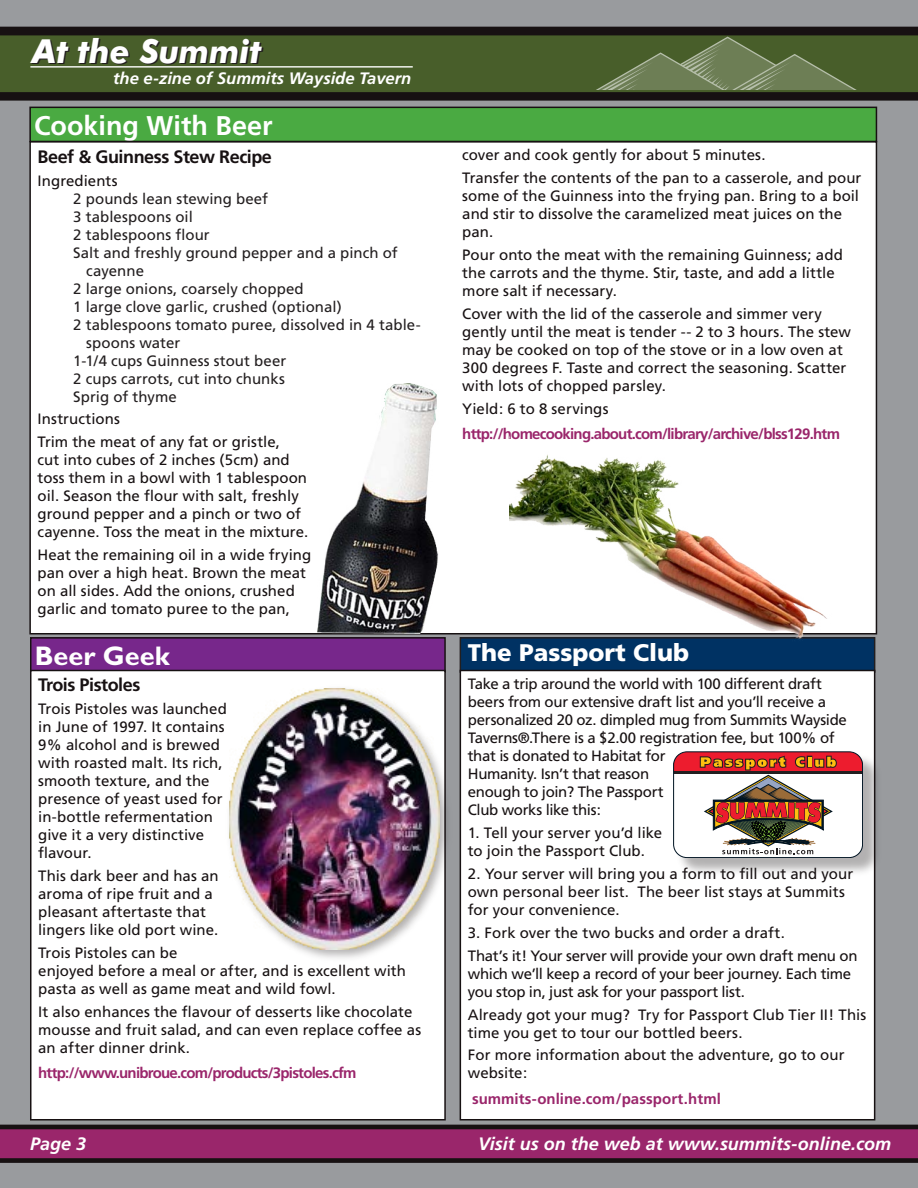
<style>
.page{position:relative;width:918px;height:1188px;background:#999b9e}
.page>*{position:absolute;margin:0;border:0;box-sizing:border-box;transform-origin:0 0}
.t1{font:italic 700 33.15px "Futura BT";color:#fff}
.News_Box_Titles{font:700 27px "Frutiger";color:#fff}
.News_Box_Titles-2{font:700 27px "Gill Sans";color:#fff}
.News_Box_Titles-3{font:900 24px "Frutiger";color:#fff}
.Footer_Type{font:italic 700 18px "Frutiger";color:#fff}
.Heads_in_Shorts{font:700 18px "Frutiger";letter-spacing:-.025em;color:#171112}
.t2{font:italic 700 16.5px "Frutiger";color:#fff}
.Feature{font:15px/18px "Frutiger";color:#171112}
.Feature-2{font:15px/18px "Frutiger";letter-spacing:-.02em;color:#171112}
.feature_-_recipe_-_ingred_list{font:15px/18px "Frutiger";letter-spacing:.005em;color:#231f20}
.urls{font:700 15px "Frutiger";letter-spacing:-.05em;color:#9a266b}
.Body_copy{font:700 15px "Frutiger";letter-spacing:.005em;color:#9a266b}
</style>
<div class="page">
<svg style="left:0;top:1125px;width:918px;height:38px;background:#7b2156"></svg>
<svg style="left:0;top:27px;width:918px;height:74px;background:#1a1415"></svg>
<svg style="left:0;top:34px;width:918px;height:60px;background:#435728"></svg>
<hr style="left:30px;top:66px;width:383px;height:2px;background:#fff">
<svg style="left:567px;top:36px;width:324px;height:54px;background:#5b6e40"></svg>
<div style="left:460px;top:638px;width:415px;height:34px;background:#003263"></div>
<div style="left:460px;top:637px;width:415px;height:36px;border:2px solid #231f20"></div>
<div style="left:460px;top:670px;width:415px;height:450px;background:#fff"></div>
<div style="left:460px;top:670px;width:415px;height:450px;border:2px solid #171112"></div>
<div style="left:674px;top:752px;width:209px;height:126px;background:#231f20;opacity:.35"></div>
<div style="left:674px;top:752px;width:189px;height:106px;background:#fff;border-radius:13px"></div>
<div style="left:674px;top:760px;width:189px;height:14px;background:#231f20"></div>
<div style="left:674px;top:752px;width:189px;height:19px;background:#ed1c2e"></div>
<svg style="left:700px;top:756px;width:137px;height:98px"></svg>
<div style="left:673px;top:752px;width:190px;height:106px;border:1px solid #001423;border-radius:13px"></div>
<div style="left:31px;top:638px;width:414px;height:34px;background:#77278b"></div>
<div style="left:30px;top:637px;width:416px;height:36px;border:2px solid #171112"></div>
<div style="left:30px;top:142px;width:846px;height:492px;background:#fff"></div>
<div style="left:30px;top:107px;width:846px;height:34px;background:#4aaa42"></div>
<div style="left:29px;top:107px;width:848px;height:35px;border:2px solid #171112"></div>
<div style="left:31px;top:670px;width:414px;height:450px;background:#fff"></div>
<div style="left:30px;top:670px;width:416px;height:450px;border:2px solid #171112"></div>
<div style="left:224px;top:683px;width:230px;height:280px;background:#231f20;opacity:.35"></div>
<img style="left:229px;top:688px;width:210px;height:261px">
<img style="left:318px;top:384px;width:120px;height:249px">
<img style="left:510px;top:454px;width:324px;height:219px">
<p class="t1" style="left:32px;top:31px;width:231px">At the Summit</p>
<p class="t2" style="left:113px;top:68px;width:300px">the e-zine of Summits Wayside Tavern</p>
<p class="News_Box_Titles" style="left:34px;top:109px;width:240px">Cooking With Beer</p>
<p class="Heads_in_Shorts" style="left:38px;top:146px;width:236px">Beef &amp; Guinness Stew Recipe</p>
<p class="Feature" style="left:38px;top:171px;width:81px">Ingredients</p>
<p class="feature_-_recipe_-_ingred_list" style="left:73px;top:189px;width:196px">2 pounds lean stewing beef</p>
<p class="feature_-_recipe_-_ingred_list" style="left:73px;top:207px;width:121px">3 tablespoons oil</p>
<p class="feature_-_recipe_-_ingred_list" style="left:73px;top:225px;width:138px">2 tablespoons flour</p>
<p class="feature_-_recipe_-_ingred_list" style="left:86px;top:243px;width:313px;text-indent:-13px">Salt and freshly ground pepper and a pinch of cayenne</p>
<p class="feature_-_recipe_-_ingred_list" style="left:73px;top:279px;width:232px">2 large onions, coarsely chopped</p>
<p class="feature_-_recipe_-_ingred_list" style="left:73px;top:297px;width:270px">1 large clove garlic, crushed (optional)</p>
<p class="feature_-_recipe_-_ingred_list" style="left:86px;top:315px;width:336px;text-indent:-13px">2 tablespoons tomato puree, dissolved in 4 table&shy;spoons water</p>
<p class="feature_-_recipe_-_ingred_list" style="left:73px;top:351px;width:215px">1-1/4 cups Guinness stout beer</p>
<p class="feature_-_recipe_-_ingred_list" style="left:73px;top:369px;width:213px">2 cups carrots, cut into chunks</p>
<p class="feature_-_recipe_-_ingred_list" style="left:73px;top:387px;width:105px">Sprig of thyme</p>
<p class="Feature" style="left:38px;top:410px;width:84px">Instructions</p>
<p class="Feature" style="left:38px;top:433px;width:272px">Trim the meat of any fat or gristle,<br>cut into cubes of 2 inches (5cm) and toss them in a bowl with 1 tablespoon oil. Season the flour with salt, freshly ground pepper and a pinch or two of cayenne. Toss the meat in the mixture.</p>
<p class="Feature" style="left:38px;top:546px;width:275px">Heat the remaining oil in a wide frying pan over a high heat. Brown the meat on all sides. Add the onions, crushed garlic and tomato puree to the pan,</p>
<p class="News_Box_Titles-2" style="left:35px;top:640px;width:136px">Beer Geek</p>
<p class="Heads_in_Shorts" style="left:38px;top:675px;width:104px">Trois Pistoles</p>
<p class="Feature" style="left:38px;top:700px;width:190px">Trois Pistoles was launched in June of 1997. It contains<br>9% alcohol and is brewed with roasted malt. Its rich, smooth texture, and the presence of yeast used for in-bottle refermentation give it a very distinctive flavour.</p>
<p class="Feature" style="left:38px;top:867px;width:182px">This dark beer and has an aroma of ripe fruit and a pleasant aftertaste that lingers like old port wine.</p>
<p class="Feature" style="left:38px;top:944px;width:369px">Trois Pistoles can be<br>enjoyed before a meal or after, and is excellent with pasta as well as game meat and wild fowl.</p>
<p class="Feature" style="left:38px;top:1003px;width:384px">It also enhances the flavour of desserts like chocolate mousse and fruit salad, and can even replace coffee as an after dinner drink.</p>
<p class="urls" style="left:38px;top:1064px;width:320px">http://www.unibroue.com/products/3pistoles.cfm</p>
<p class="Feature" style="left:462px;top:146px;width:305px">cover and cook gently for about 5 minutes.</p>
<p class="Feature" style="left:462px;top:169px;width:401px">Transfer the contents of the pan to a casserole, and pour some of the Guinness into the frying pan. Bring to a boil and stir to dissolve the caramelized meat juices on the pan.</p>
<p class="Feature" style="left:462px;top:246px;width:382px">Pour onto the meat with the remaining Guinness; add the carrots and the thyme. Stir, taste, and add a little more salt if necessary.</p>
<p class="Feature" style="left:462px;top:305px;width:390px">Cover with the lid of the casserole and simmer very gently until the meat is tender -- 2 to 3 hours. The stew may be cooked on top of the stove or in a low oven at 300 degrees F. Taste and correct the seasoning. Scatter with lots of chopped parsley.</p>
<p class="Feature" style="left:462px;top:400px;width:148px">Yield: 6 to 8 servings</p>
<p class="urls" style="left:462px;top:425px;width:379px">http://homecooking.about.com/library/archive/blss129.htm</p>
<p class="News_Box_Titles-3" style="left:468px;top:638px;width:223px">The Passport Club</p>
<p class="Feature-2" style="left:468px;top:675px;width:381px">Take a trip around the world with 100 different draft beers from our extensive draft list and you’ll receive a personalized 20 oz. dimpled mug from Summits Wayside Taverns®.There is a $2.00 registration fee, but 100% of that is donated to Habitat for<br>Humanity. Isn’t that reason<br>enough to join? The Passport<br>Club works like this:</p>
<p class="Feature" style="left:468px;top:824px;width:196px">1. Tell your server you’d like to join the Passport Club.</p>
<p class="Feature" style="left:468px;top:865px;width:387px">2. Your server will bring you a form to fill out and your own personal beer list. The beer list stays at Summits for your convenience.</p>
<p class="Feature" style="left:468px;top:924px;width:318px">3. Fork over the two bucks and order a draft.</p>
<p class="Feature-2" style="left:468px;top:947px;width:391px">That’s it! Your server will provide your own draft menu on which we’ll keep a record of your beer journey. Each time you stop in, just ask for your passport list.</p>
<p class="Feature" style="left:468px;top:1005px;width:400px">Already got your mug? Try for Passport Club Tier II! This time you get to tour our bottled beers.</p>
<p class="Feature" style="left:468px;top:1046px;width:378px">For more information about the adventure, go to our website:</p>
<p class="Body_copy" style="left:472px;top:1090px;width:250px">summits-online.com/passport.html</p>
<p class="Footer_Type" style="left:30px;top:1133px;width:58px">Page 3</p>
<p class="Footer_Type" style="left:478px;top:1134px;width:414px">Visit us on the web at www.summits-online.com</p>
</div>
